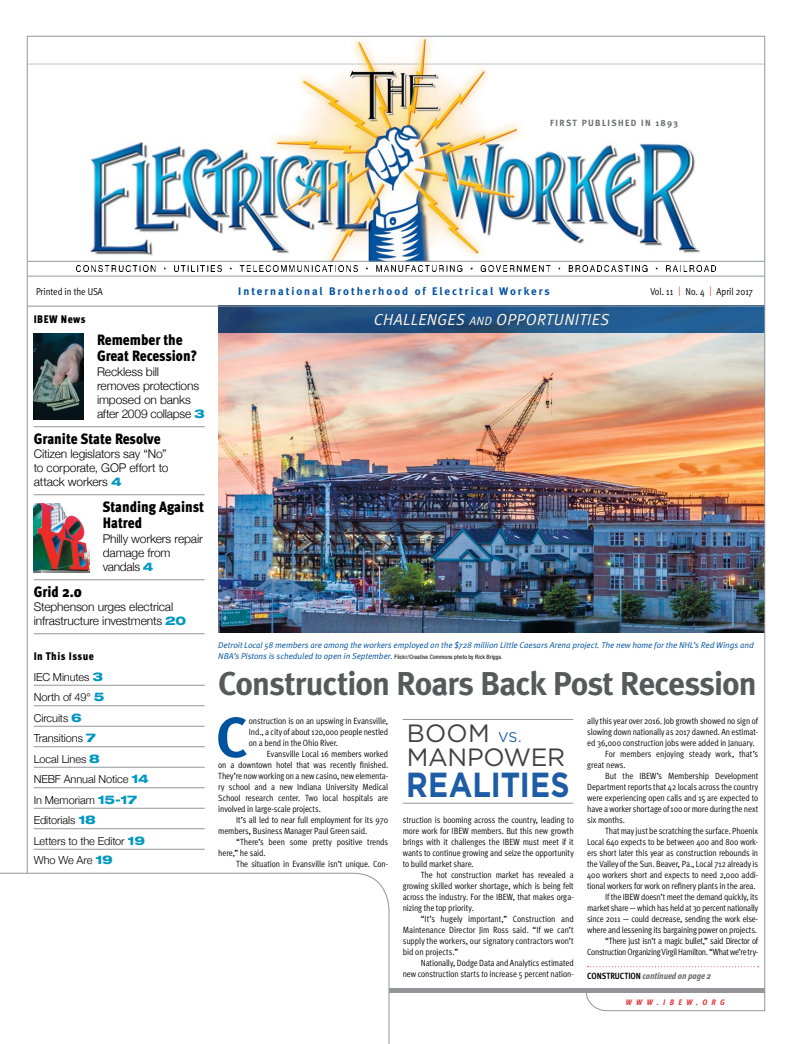
<style>
.page{position:relative;width:801px;height:1044px;background:#fff}
.page>*{position:absolute;margin:0;border:0;box-sizing:border-box;transform-origin:0 0}
.t1{font:700 56.5px "Meta";color:#00539f}
.t2{font:700 34.8px "Gotham";letter-spacing:.005em;color:#1e5da6;scale:.86 1}
.t3{font:700 33px "Meta";letter-spacing:-.03em;color:#58595b}
.t4{font:25px/24px "Gotham";letter-spacing:-.01em;color:#414042}
.t5{font:italic 16px "Meta Normal";letter-spacing:.025em;color:#fff5e4}
.t6{font:900 15px/17px "Meta Cond";color:#000}
.t7{font:300 12px/14px "Helvetica Neue";letter-spacing:-.01em;color:#000}
.t8{font:300 11px/20.5px "Helvetica Neue";letter-spacing:-.005em;color:#000}
.t9{font:700 11px "Meta Bank";letter-spacing:.18em;color:#00539f}
.t10{font:11px "Meta Cond Black LF";letter-spacing:.045em;color:#000}
.t11{font:10px "Meta Cond Normal";color:#000}
.t12{font:9px/11px "Meta Cond Normal";letter-spacing:-.01em;color:#000;text-align:justify}
.t13{font:9px "Meta Cond Normal";letter-spacing:-.035em;color:#000}
.t14{font:italic 800 9px "Meta Cond";letter-spacing:-.015em;color:#6d6e71}
.t15{font:700 9px "Meta";letter-spacing:.15em;color:#6d6e71}
.t16{font:italic 8.5px/10.5px "Meta Normal";letter-spacing:-.005em;color:#00539f}
.t17{font:italic 800 8px "Meta Cond";letter-spacing:.55em;color:#e03a3e}
.s1{color:#e03a3e}
.s2{font-weight:800;font-stretch:expanded;color:#0098c1}
.s3{font-weight:800;font-stretch:expanded;font-size:12px;color:#0098c1}
.s4{font-size:12px}
.s5{font-family:"Helvetica Neue";font-style:normal;font-stretch:condensed;font-size:6px;color:#000}
.s6{font-weight:700;font-style:normal;color:#000}
.s7{font-size:14px;color:#1e5da6}
</style>
<div class="page">
<hr style="left:34px;top:427px;width:171px;height:1px;background:#939598">
<hr style="left:34px;top:495px;width:171px;height:1px;background:#939598">
<hr style="left:34px;top:580px;width:171px;height:1px;background:#939598">
<hr style="left:34px;top:634px;width:171px;height:1px;background:#939598">
<hr style="left:34px;top:685px;width:171px;height:1px;background:#939598">
<hr style="left:34px;top:706px;width:171px;height:1px;background:#939598">
<hr style="left:34px;top:726px;width:171px;height:1px;background:#939598">
<hr style="left:34px;top:747px;width:171px;height:1px;background:#939598">
<hr style="left:34px;top:767px;width:171px;height:1px;background:#939598">
<hr style="left:34px;top:788px;width:171px;height:1px;background:#939598">
<hr style="left:34px;top:808px;width:171px;height:1px;background:#939598">
<hr style="left:34px;top:829px;width:171px;height:1px;background:#939598">
<hr style="left:34px;top:849px;width:171px;height:1px;background:#939598">
<img style="left:34px;top:503px;width:55px;height:69px">
<svg style="left:588px;top:966px;width:171px;height:1px"></svg>
<hr style="left:403px;top:719px;width:170px;height:1px;background:#939598">
<hr style="left:403px;top:803px;width:170px;height:1px;background:#939598">
<img style="left:34px;top:333px;width:50px;height:86px">
<img style="left:218px;top:333px;width:545px;height:300px">
<svg style="left:218px;top:307px;width:545px;height:26px;background:#215485"></svg>
<img style="left:29px;top:38px;width:734px;height:223px">
<svg style="left:586px;top:993px;width:179px;height:18px"></svg>
<hr style="left:27px;top:261px;width:738px;height:1px;background:#939598">
<hr style="left:27px;top:276px;width:738px;height:1px;background:#939598">
<hr style="left:27px;top:306px;width:738px;height:1px;background:#939598">
<img style="left:77px;top:266px;width:638px;height:6px">
<div style="left:27px;top:988px;width:738px;height:5px;background:#939598"></div>
<svg style="left:0;top:873px;width:390px;height:171px"></svg>
<p class="t15" style="left:550px;top:118px;width:129px">FIRST PUBLISHED IN 1893</p>
<p class="t11" style="left:36px;top:286px;width:68px">Printed in the USA</p>
<p class="t9" style="left:238px;top:285px;width:313px">International Brotherhood of Electrical Workers</p>
<p class="t11" style="left:650px;top:286px;width:104px">Vol. 11 <span class="s1">|</span> No. 4 <span class="s1">|</span> April 2017</p>
<p class="t10" style="left:34px;top:313px;width:53px">IBEW News</p>
<h3 class="t6" style="left:97px;top:331px;width:102px">Remember the<br>Great Recession?</h3>
<h3 class="t7" style="left:97px;top:364px;width:109px">Reckless bill removes protections imposed on banks after 2009 collapse <span class="s2">3</span></h3>
<h3 class="t6" style="left:34px;top:430px;width:128px">Granite State Resolve</h3>
<h3 class="t7" style="left:34px;top:446px;width:136px">Citizen legislators say “No” to corporate, GOP effort to attack workers <span class="s2">4</span></h3>
<h3 class="t6" style="left:102px;top:498px;width:103px">Standing Against<br>Hatred</h3>
<h3 class="t7" style="left:103px;top:531px;width:102px">Philly workers repair damage from vandals <span class="s2">4</span></h3>
<h3 class="t6" style="left:34px;top:583px;width:49px">Grid 2.0</h3>
<h3 class="t7" style="left:34px;top:599px;width:154px">Stephenson urges electrical infrastructure investments <span class="s2">20</span></h3>
<p class="t10" style="left:34px;top:650px;width:62px">In This Issue</p>
<p class="t8" style="left:34px;top:666px;width:116px">IEC Minutes <span class="s3">3<br></span>North of 49° <span class="s3">5<br></span>Circuits <span class="s3">6<br></span>Transitions <span class="s3">7<br></span>Local Lines <span class="s3">8<br></span>NEBF Annual Notice <span class="s3">14<br></span>In Memoriam <span class="s3">15-17<br></span>Editorials <span class="s3">18<br></span>Letters to the Editor <span class="s3">19</span></p>
<p class="t8" style="left:34px;top:849px;width:81px">Who We Are <span class="s3">19</span></p>
<h3 class="t5" style="left:374px;top:310px;width:237px">CHALLENGES <span class="s4">AND</span> OPPORTUNITIES</h3>
<p class="t16" style="left:218px;top:640px;width:537px">Detroit Local 58 members are among the workers employed on the $728 million Little Caesars Arena project. The new home for the NHL’s Red Wings and<br>NBA’s Pistons is scheduled to open in September. <span class="s5">Flickr/Creative Commons photo by Rick Briggs.</span></p>
<h3 class="t3" style="left:218px;top:664px;width:540px">Construction Roars Back Post Recession</h3>
<h1 class="t1" style="left:216px;top:704px;width:33px">C</h1>
<p class="t12" style="left:249px;top:715px;width:141px">onstruction is on an upswing in Evansville, Ind., a city of about 120,000 people nestled on a bend in the Ohio River.</p>
<p class="t12" style="left:587px;top:715px;width:172px">ally this year over 2016. Job growth showed no sign of</p>
<p class="t12" style="left:587px;top:726px;width:172px">slowing down nationally as 2017 dawned. An estimat-</p>
<p class="t12" style="left:587px;top:737px;width:169px">ed 36,000 construction jobs were added in January.</p>
<p class="t12" style="left:605px;top:748px;width:155px">For members enjoying steady work, that’s</p>
<p class="t12" style="left:587px;top:759px;width:40px">great news.</p>
<p class="t12" style="left:605px;top:770px;width:154px">But the IBEW’s Membership Development</p>
<p class="t12" style="left:587px;top:781px;width:172px">Department reports that 42 locals across the country</p>
<p class="t12" style="left:587px;top:792px;width:173px">were experiencing open calls and 15 are expected to</p>
<p class="t12" style="left:587px;top:803px;width:172px">have a worker shortage of 100 or more during the next</p>
<p class="t12" style="left:587px;top:814px;width:39px">six months.</p>
<p class="t12" style="left:605px;top:825px;width:154px">That may just be scratching the surface. Phoenix</p>
<p class="t12" style="left:587px;top:836px;width:172px">Local 640 expects to be between 400 and 800 work-</p>
<p class="t12" style="left:587px;top:847px;width:173px">ers short later this year as construction rebounds in</p>
<p class="t12" style="left:587px;top:858px;width:172px">the Valley of the Sun. Beaver, Pa., Local 712 already is</p>
<p class="t12" style="left:587px;top:869px;width:172px">400 workers short and expects to need 2,000 addi-</p>
<p class="t12" style="left:587px;top:880px;width:170px">tional workers for work on refinery plants in the area.</p>
<p class="t12" style="left:605px;top:891px;width:154px">If the IBEW doesn’t meet the demand quickly, its</p>
<p class="t12" style="left:587px;top:902px;width:172px">market share— which has held at 30 percent nationally</p>
<p class="t12" style="left:587px;top:913px;width:172px">since 2011 — could decrease, sending the work else-</p>
<p class="t12" style="left:587px;top:924px;width:171px">where and lessening its bargaining power on projects.</p>
<p class="t13" style="left:605px;top:936px;width:154px">“There just isn’t a magic bullet,” said Director of</p>
<p class="t13" style="left:587px;top:947px;width:172px">Construction Organizing Virgil Hamilton. “What we’re try-</p>
<p class="t14" style="left:587px;top:970px;width:125px"><span class="s6">CONSTRUCTION</span> continued on page 2</p>
<h3 class="t4" style="left:407px;top:721px;width:160px">BOOM <span class="s7">VS.<br></span>MANPOWER</h3>
<h2 class="t2" style="left:406px;top:764px;width:192px">REALITIES</h2>
<p class="t12" style="left:218px;top:748px;width:172px;text-indent:49px">Evansville Local 16 members worked on a downtown hotel that was recently finished.<br>They’re now working on a new casino, new elementa&shy;ry school and a new Indiana University Medical School research center. Two local hospitals are involved in large-scale projects.</p>
<p class="t12" style="left:218px;top:814px;width:171px;text-indent:18px">It’s all led to near full employment for its 970 members, Business Manager Paul Green said.</p>
<p class="t12" style="left:218px;top:836px;width:171px;text-indent:18px">“There’s been some pretty positive trends here,” he said.</p>
<p class="t12" style="left:236px;top:858px;width:154px">The situation in Evansville isn’t unique. Con-</p>
<p class="t12" style="left:403px;top:814px;width:173px">struction is booming across the country, leading to more work for IBEW members. But this new growth brings with it challenges the IBEW must meet if it wants to continue growing and seize the opportunity to build market share.</p>
<p class="t12" style="left:403px;top:869px;width:173px;text-indent:18px">The hot construction market has revealed a growing skilled worker shortage, which is being felt across the industry. For the IBEW, that makes orga&shy;nizing the top priority.</p>
<p class="t12" style="left:403px;top:913px;width:173px;text-indent:18px">“It’s hugely important,” Construction and Maintenance Director Jim Ross said. “If we can’t supply the workers, our signatory contractors won’t bid on projects.”</p>
<p class="t12" style="left:403px;top:957px;width:172px;text-align:right">Nationally, Dodge Data and Analytics estimated<br>new construction starts to increase 5 percent nation-</p>
<p class="t17" style="left:626px;top:997px;width:100px">WWW.IBEW.ORG</p>
</div>
